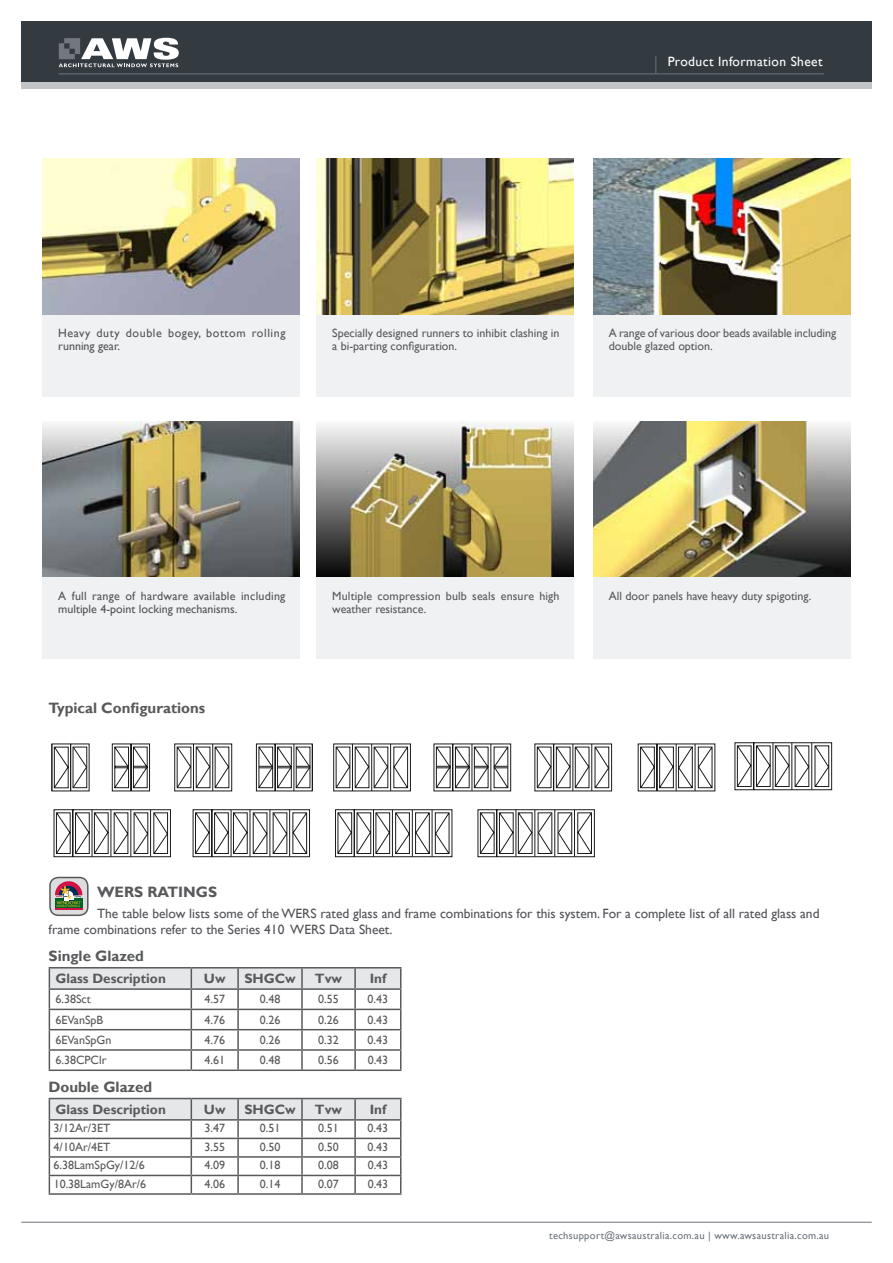
<style>
.page{position:relative;width:893px;height:1263px;background:#fff}
.page>*{position:absolute;margin:0;border:0;box-sizing:border-box;transform-origin:0 0}
.t1{font:700 15px "Gill Sans";color:#58595b}
.t2{font:13.5px/16.2px "Gill Sans";color:#515358}
.t3{font:700 13.5px "Gill Sans";color:#58595b}
.t4{font:13.5px "Gill Sans";letter-spacing:.03em;color:#fff}
.t5{font:12px/13.5px "Gill Sans";color:#58595b}
.t6{font:12px/13.5px "Gill Sans";letter-spacing:.02em;color:#515358}
.t7{font:12px/13.5px "Gill Sans";letter-spacing:.05em;color:#515358}
.t8{font:10.5px "Gill Sans";letter-spacing:.03em;color:#6a737b}
</style>
<div class="page">
<div style="left:21px;top:81px;width:851px;height:8px;background:#c2c4c6"></div>
<div style="left:21px;top:21px;width:851px;height:60px;background:#333b40"></div>
<svg style="left:59px;top:38px;width:120px;height:29px"></svg>
<hr style="left:21px;top:1222px;width:851px;height:1px;background:#6a737b">
<hr style="left:59px;top:73px;width:765px;height:1px;background:#6a737b">
<svg style="left:655px;top:56px;width:1px;height:17px"></svg>
<img style="left:43px;top:158px;width:257px;height:157px">
<img style="left:317px;top:158px;width:257px;height:157px">
<div style="left:43px;top:315px;width:257px;height:81px;background:#f0f1f2"></div>
<div style="left:317px;top:315px;width:257px;height:81px;background:#f0f1f2"></div>
<img style="left:593px;top:158px;width:257px;height:157px">
<div style="left:593px;top:315px;width:257px;height:81px;background:#f0f1f2"></div>
<img style="left:43px;top:421px;width:257px;height:157px">
<img style="left:317px;top:421px;width:257px;height:157px">
<div style="left:43px;top:578px;width:257px;height:81px;background:#f0f1f2"></div>
<div style="left:317px;top:578px;width:257px;height:81px;background:#f0f1f2"></div>
<img style="left:593px;top:421px;width:257px;height:157px">
<div style="left:593px;top:578px;width:257px;height:81px;background:#f0f1f2"></div>
<svg style="left:53px;top:809px;width:542px;height:48px"></svg>
<hr style="left:574px;top:810px;width:1px;height:47px;background:#000">
<svg style="left:51px;top:743px;width:39px;height:48px"></svg>
<hr style="left:70px;top:744px;width:1px;height:47px;background:#000">
<svg style="left:112px;top:743px;width:120px;height:48px"></svg>
<svg style="left:256px;top:743px;width:459px;height:48px"></svg>
<svg style="left:734px;top:742px;width:99px;height:48px"></svg>
<hr style="left:49px;top:967px;width:142px;height:1px;background:#58595b">
<hr style="left:191px;top:967px;width:47px;height:1px;background:#58595b">
<hr style="left:238px;top:967px;width:64px;height:1px;background:#58595b">
<hr style="left:302px;top:967px;width:53px;height:1px;background:#58595b">
<hr style="left:355px;top:967px;width:46px;height:1px;background:#58595b">
<svg style="left:49px;top:968px;width:352px;height:101px"></svg>
<hr style="left:49px;top:1069px;width:142px;height:2px;background:#58595b">
<hr style="left:191px;top:1069px;width:47px;height:2px;background:#58595b">
<hr style="left:238px;top:1069px;width:64px;height:2px;background:#58595b">
<hr style="left:302px;top:1069px;width:53px;height:2px;background:#58595b">
<hr style="left:355px;top:1069px;width:46px;height:2px;background:#58595b">
<svg style="left:49px;top:1098px;width:352px;height:95px"></svg>
<hr style="left:49px;top:1193px;width:142px;height:2px;background:#58595b">
<hr style="left:191px;top:1193px;width:47px;height:2px;background:#58595b">
<hr style="left:238px;top:1193px;width:64px;height:2px;background:#58595b">
<hr style="left:302px;top:1193px;width:53px;height:2px;background:#58595b">
<hr style="left:355px;top:1193px;width:46px;height:2px;background:#58595b">
<div style="left:50px;top:877px;width:38px;height:38px;background:#dcddde;border-radius:9px"></div>
<div style="left:49px;top:877px;width:40px;height:39px;border:2px solid #58595b;border-radius:9px"></div>
<svg style="left:55px;top:881px;width:27px;height:28px"></svg>
<p class="t4" style="left:668px;top:54px;width:156px">Product Information Sheet</p>
<p class="t7" style="left:58px;top:326px;width:229px">Heavy duty double bogey, bottom rolling running gear.</p>
<p class="t5" style="left:332px;top:326px;width:229px">Specially designed runners to inhibit clashing in a bi-parting configuration.</p>
<p class="t5" style="left:609px;top:326px;width:229px">A range of various door beads available including double glazed option.</p>
<p class="t6" style="left:58px;top:589px;width:229px">A full range of hardware available including multiple 4-point locking mechanisms.</p>
<p class="t5" style="left:332px;top:589px;width:229px">Multiple compression bulb seals ensure high weather resistance.</p>
<p class="t5" style="left:609px;top:589px;width:204px">All door panels have heavy duty spigoting.</p>
<p class="t1" style="left:49px;top:699px;width:158px">Typical Configurations</p>
<p class="t1" style="left:97px;top:882px;width:122px">WERS RATINGS</p>
<p class="t2" style="left:49px;top:906px;width:772px;text-indent:48px">The table below lists some of the WERS rated glass and frame combinations for this system. For a complete list of all rated glass and frame combinations refer to the Series 410 WERS Data Sheet.</p>
<p class="t1" style="left:49px;top:947px;width:97px">Single Glazed</p>
<p class="t3" style="left:55px;top:970px;width:112px">Glass Description</p>
<p class="t3" style="left:204px;top:970px;width:23px">Uw</p>
<p class="t3" style="left:244px;top:970px;width:53px">SHGCw</p>
<p class="t3" style="left:315px;top:970px;width:29px">Tvw</p>
<p class="t3" style="left:370px;top:970px;width:18px">Inf</p>
<p class="t5" style="left:55px;top:993px;width:37px">6.38Sct</p>
<p class="t5" style="left:204px;top:993px;width:22px">4.57</p>
<p class="t5" style="left:260px;top:993px;width:22px">0.48</p>
<p class="t5" style="left:318px;top:993px;width:22px">0.55</p>
<p class="t5" style="left:368px;top:993px;width:22px">0.43</p>
<p class="t5" style="left:55px;top:1013px;width:49px">6EVanSpB</p>
<p class="t5" style="left:204px;top:1013px;width:22px">4.76</p>
<p class="t5" style="left:260px;top:1013px;width:22px">0.26</p>
<p class="t5" style="left:318px;top:1013px;width:22px">0.26</p>
<p class="t5" style="left:368px;top:1013px;width:22px">0.43</p>
<p class="t5" style="left:55px;top:1033px;width:58px">6EVanSpGn</p>
<p class="t5" style="left:204px;top:1033px;width:22px">4.76</p>
<p class="t5" style="left:260px;top:1033px;width:22px">0.26</p>
<p class="t5" style="left:318px;top:1033px;width:22px">0.32</p>
<p class="t5" style="left:368px;top:1033px;width:22px">0.43</p>
<p class="t5" style="left:55px;top:1054px;width:53px">6.38CPClr</p>
<p class="t5" style="left:204px;top:1054px;width:22px">4.61</p>
<p class="t5" style="left:260px;top:1054px;width:22px">0.48</p>
<p class="t5" style="left:318px;top:1054px;width:22px">0.56</p>
<p class="t5" style="left:368px;top:1054px;width:22px">0.43</p>
<p class="t1" style="left:49px;top:1078px;width:105px">Double Glazed</p>
<p class="t3" style="left:55px;top:1101px;width:112px">Glass Description</p>
<p class="t3" style="left:204px;top:1101px;width:23px">Uw</p>
<p class="t3" style="left:244px;top:1101px;width:53px">SHGCw</p>
<p class="t3" style="left:315px;top:1101px;width:29px">Tvw</p>
<p class="t3" style="left:370px;top:1101px;width:18px">Inf</p>
<p class="t5" style="left:54px;top:1122px;width:58px">3/12Ar/3ET</p>
<p class="t5" style="left:204px;top:1122px;width:22px">3.47</p>
<p class="t5" style="left:260px;top:1122px;width:22px">0.51</p>
<p class="t5" style="left:318px;top:1122px;width:22px">0.51</p>
<p class="t5" style="left:368px;top:1122px;width:22px">0.43</p>
<p class="t5" style="left:54px;top:1140px;width:58px">4/10Ar/4ET</p>
<p class="t5" style="left:204px;top:1140px;width:22px">3.55</p>
<p class="t5" style="left:260px;top:1140px;width:22px">0.50</p>
<p class="t5" style="left:318px;top:1140px;width:22px">0.50</p>
<p class="t5" style="left:368px;top:1140px;width:22px">0.43</p>
<p class="t5" style="left:54px;top:1159px;width:93px">6.38LamSpGy/12/6</p>
<p class="t5" style="left:204px;top:1159px;width:22px">4.09</p>
<p class="t5" style="left:260px;top:1159px;width:22px">0.18</p>
<p class="t5" style="left:318px;top:1159px;width:22px">0.08</p>
<p class="t5" style="left:368px;top:1159px;width:22px">0.43</p>
<p class="t5" style="left:54px;top:1177px;width:94px">10.38LamGy/8Ar/6</p>
<p class="t5" style="left:204px;top:1177px;width:22px">4.06</p>
<p class="t5" style="left:260px;top:1177px;width:22px">0.14</p>
<p class="t5" style="left:318px;top:1177px;width:22px">0.07</p>
<p class="t5" style="left:368px;top:1177px;width:22px">0.43</p>
<p class="t8" style="left:549px;top:1229px;width:282px">techsupport@awsaustralia.com.au | www.awsaustralia.com.au</p>
</div>
